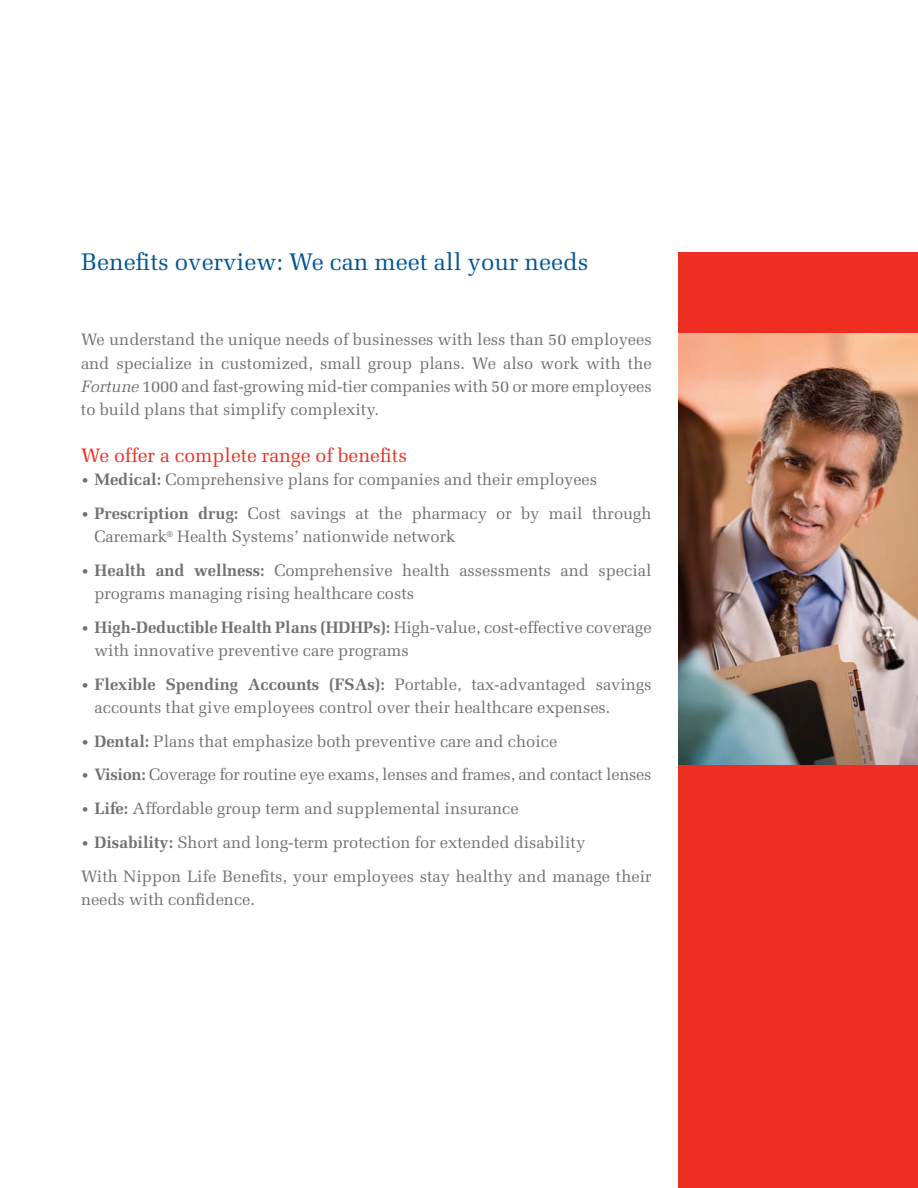
<style>
.page{position:relative;width:918px;height:1188px;background:#fff}
.page>*{position:absolute;margin:0;border:0;box-sizing:border-box;transform-origin:0 0}
.t1{font:24px "Melior";color:#005595}
.t2{font:19.5px "Melior";color:#ee2e22}
.t3{font:16.5px/23.2px "Melior";color:#717074}
.s1{font-style:italic}
.s2{font-size:13.5px}
.s3{font-weight:700}
</style>
<div class="page">
<div style="left:679px;top:252px;width:239px;height:936px;background:#ee2e22"></div>
<img style="left:679px;top:333px;width:239px;height:432px">
<h1 class="t1" style="left:81px;top:248px;width:509px">Benefits overview: We can meet all your needs</h1>
<p class="t3" style="left:81px;top:328px;width:572px;text-align:justify">We understand the unique needs of businesses with less than 50 employees and specialize in customized, small group plans. We also work with the <span class="s1">Fortune</span> 1000 and fast-growing mid-tier companies with 50 or more employees to build plans that simplify complexity.</p>
<p class="t2" style="left:81px;top:443px;width:328px">We offer a complete range of benefits</p>
<p class="t3" style="left:81px;top:467px;width:518px"><span class="s2">•</span> <span class="s3">Medical:</span> Comprehensive plans for companies and their employees</p>
<p class="t3" style="left:95px;top:501px;width:559px;text-indent:-14px"><span class="s2">•</span> <span class="s3">Prescription drug:</span> Cost savings at the pharmacy or by mail through<br>Caremark<sup>®</sup> Health Systems’ nationwide network</p>
<p class="t3" style="left:94px;top:558px;width:559px;text-indent:-13px"><span class="s2">•</span> <span class="s3">Health and wellness:</span> Comprehensive health assessments and special programs managing rising healthcare costs</p>
<p class="t3" style="left:95px;top:615px;width:559px;text-indent:-14px"><span class="s2">•</span> <span class="s3">High-Deductible Health Plans (HDHPs):</span> High-value, cost-effective coverage with innovative preventive care programs</p>
<p class="t3" style="left:94px;top:672px;width:559px;text-indent:-14px"><span class="s2">•</span> <span class="s3">Flexible Spending Accounts (FSAs):</span> Portable, tax-advantaged savings accounts that give employees control over their healthcare expenses.</p>
<p class="t3" style="left:81px;top:729px;width:478px"><span class="s2">•</span> <span class="s3">Dental:</span> Plans that emphasize both preventive care and choice</p>
<p class="t3" style="left:81px;top:763px;width:572px"><span class="s2">•</span> <span class="s3">Vision:</span> Coverage for routine eye exams, lenses and frames, and contact lenses</p>
<p class="t3" style="left:81px;top:797px;width:439px"><span class="s2">•</span> <span class="s3">Life:</span> Affordable group term and supplemental insurance</p>
<p class="t3" style="left:81px;top:825px;width:572px;line-height:33.8px"><span class="s2">•</span> <span class="s3">Disability:</span> Short and long-term protection for extended disability<br>With Nippon Life Benefits, your employees stay healthy and manage their</p>
<p class="t3" style="left:81px;top:887px;width:176px">needs with confidence.</p>
</div>
